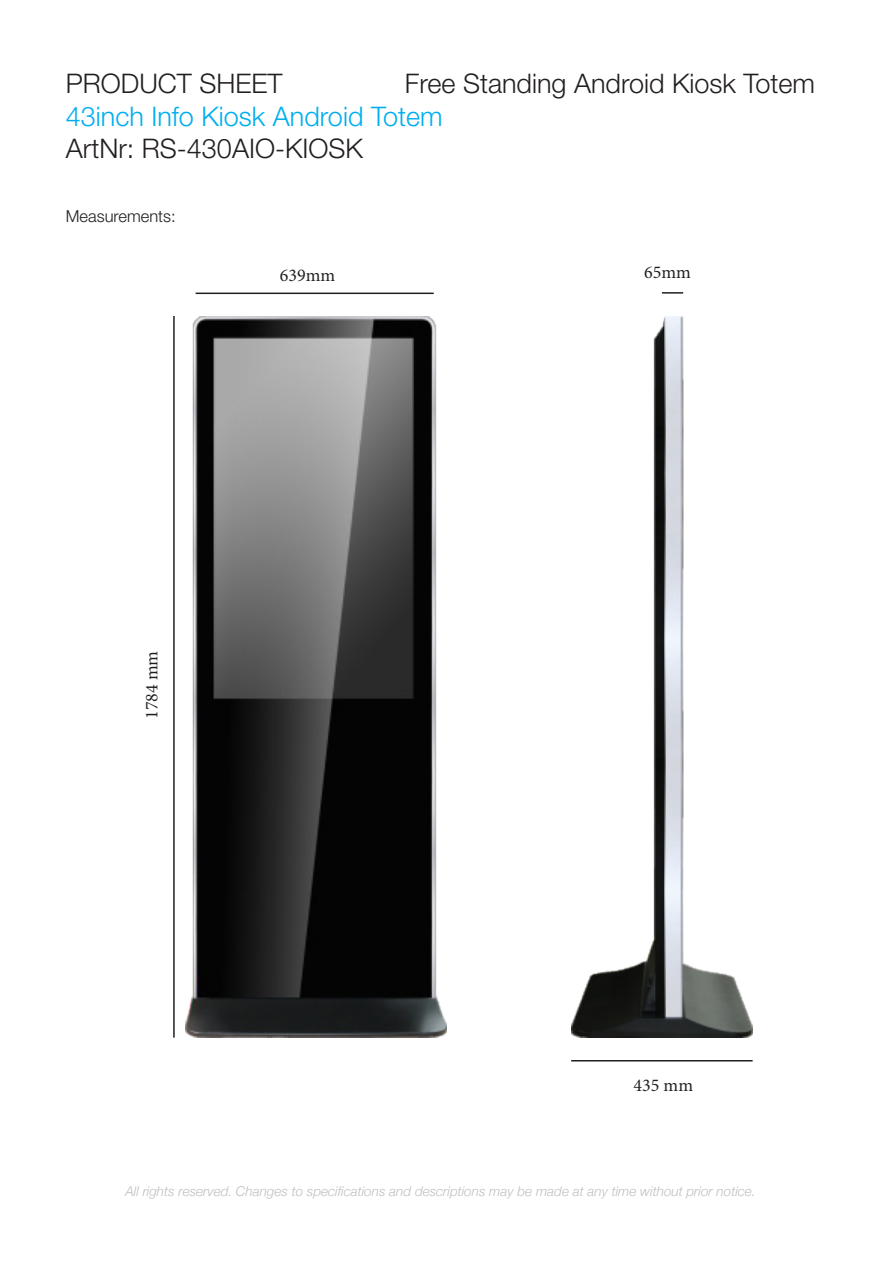
<style>
.page{position:relative;width:893px;height:1263px;background:#fff}
.page>*{position:absolute;margin:0;border:0;box-sizing:border-box;transform-origin:0 0}
.t1{font:300 27px "Helvetica Neue LT";color:#231f20}
.t2{font:300 27px "Helvetica Neue LT";color:#00aeef}
.t3{font:18px "Minion Pro";color:#231f20}
.t4{font:300 16.5px "Helvetica Neue LT";color:#231f20}
.t5{font:italic 300 13.5px "Helvetica Neue";color:#bfbfbf}
</style>
<div class="page">
<hr style="left:571px;top:1060px;width:182px;height:1px;background:#231f20">
<hr style="left:662px;top:292px;width:21px;height:2px;background:#231f20">
<hr style="left:196px;top:293px;width:238px;height:1px;background:#231f20">
<hr style="left:173px;top:316px;width:2px;height:721px;background:#231f20">
<img style="left:571px;top:316px;width:182px;height:721px">
<img style="left:185px;top:316px;width:261px;height:721px">
<p class="t1" style="left:66px;top:67px;width:218px">PRODUCT SHEET</p>
<p class="t1" style="left:405px;top:67px;width:412px">Free Standing Android Kiosk Totem</p>
<p class="t2" style="left:66px;top:100px;width:378px">43inch Info Kiosk Android Totem</p>
<p class="t1" style="left:66px;top:132px;width:299px">ArtNr: RS-430AIO-KIOSK</p>
<p class="t4" style="left:66px;top:206px;width:111px">Measurements:</p>
<p class="t3" style="left:280px;top:263px;width:57px">639mm</p>
<p class="t3" style="left:644px;top:261px;width:48px">65mm</p>
<p class="t3" style="left:140px;top:719px;width:70px;rotate:-90deg">1784 mm</p>
<p class="t3" style="left:634px;top:1073px;width:61px">435 mm</p>
<p class="t5" style="left:125px;top:1181px;width:632px">All rights reserved. Changes to specifications and descriptions may be made at any time without prior notice.</p>
</div>
